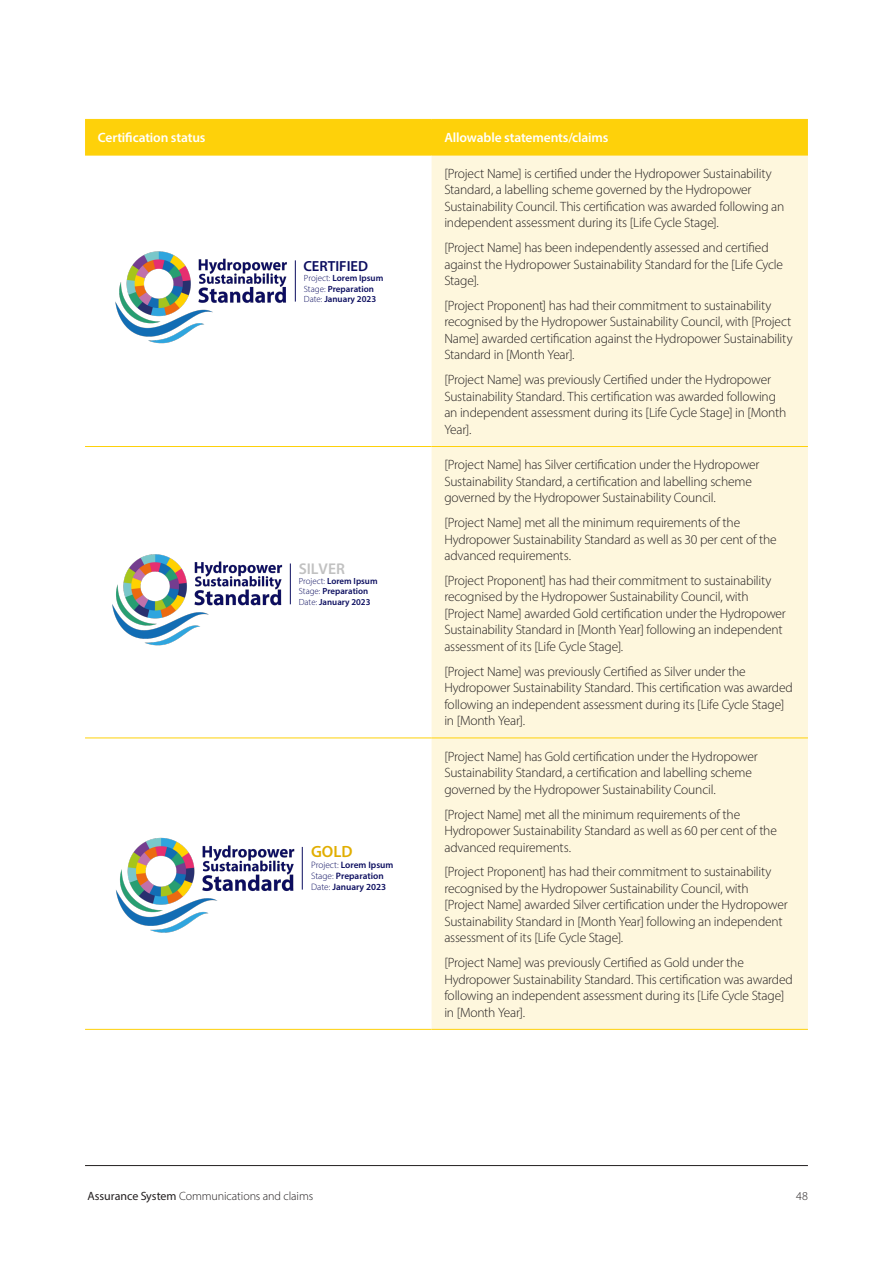
<style>
.page{position:relative;width:893px;height:1263px;background:#fff}
.page>*{position:absolute;margin:0;border:0;box-sizing:border-box;transform-origin:0 0}
.t1{font:600 16.35px "Myriad Pro";color:#e1ae00}
.t2{font:600 15.6px "Myriad Pro";color:#c1c1c1}
.t3{font:600 14.55px "Myriad Pro";color:#0b0d5f}
.Table_Body{font:300 13.5px/16.5px "Myriad Pro";letter-spacing:-.015em;color:#231f20}
.Table_Body-2{font:600 13.5px "Myriad Pro";letter-spacing:-.01em;color:#fff}
.Image_Caption{font:300 12px "Myriad Pro";letter-spacing:-.01em;color:#231f20}
.t4{font:600 9.3px/11.1px "Myriad Pro";color:#0b0d5f}
.t5{font:600 9px/10.6px "Myriad Pro";color:#0b0d5f}
.t6{font:600 8.85px/10.5px "Myriad Pro";color:#0b0d5f}
.s1{font-weight:300}
.s2{font-weight:400}
</style>
<div class="page">
<hr style="left:85px;top:1165px;width:723px;height:1px;background:#231f20">
<div style="left:85px;top:120px;width:723px;height:35px;background:#fed10a"></div>
<div style="left:432px;top:156px;width:376px;height:873px;background:#fef7dd"></div>
<hr style="left:85px;top:119px;width:347px;height:1px;background:#fed10a">
<hr style="left:432px;top:119px;width:376px;height:1px;background:#fed10a">
<hr style="left:85px;top:155px;width:347px;height:1px;background:#fed10a">
<hr style="left:432px;top:155px;width:376px;height:1px;background:#fed10a">
<hr style="left:85px;top:446px;width:347px;height:1px;background:#fed10a">
<hr style="left:432px;top:446px;width:376px;height:1px;background:#fed10a">
<hr style="left:85px;top:737px;width:347px;height:1px;background:#fed10a">
<hr style="left:432px;top:737px;width:376px;height:1px;background:#fed10a">
<hr style="left:85px;top:1029px;width:347px;height:1px;background:#fed10a">
<hr style="left:432px;top:1029px;width:376px;height:1px;background:#fed10a">
<img style="left:112px;top:554px;width:179px;height:92px">
<hr style="left:290px;top:563px;width:1px;height:41px;background:#0b0d5f">
<img style="left:115px;top:251px;width:180px;height:93px">
<hr style="left:295px;top:260px;width:1px;height:42px;background:#0b0d5f">
<img style="left:116px;top:837px;width:187px;height:96px">
<hr style="left:302px;top:847px;width:1px;height:42px;background:#0b0d5f">
<p class="Table_Body-2" style="left:98px;top:129px;width:109px">Certification status</p>
<p class="Table_Body-2" style="left:444px;top:129px;width:166px">Allowable statements/claims</p>
<p class="Table_Body" style="left:444px;top:165px;width:342px">[Project Name] is certified under the Hydropower Sustainability Standard, a labelling scheme governed by the Hydropower Sustainability Council. This certification was awarded following an independent assessment during its [Life Cycle Stage].</p>
<p class="Table_Body" style="left:444px;top:239px;width:340px">[Project Name] has been independently assessed and certified against the Hydropower Sustainability Standard for the [Life Cycle<br>Stage].</p>
<p class="Table_Body" style="left:444px;top:297px;width:350px">[Project Proponent] has had their commitment to sustainability recognised by the Hydropower Sustainability Council, with [Project Name] awarded certification against the Hydropower Sustainability Standard in [Month Year].</p>
<p class="Table_Body" style="left:444px;top:371px;width:343px">[Project Name] was previously Certified under the Hydropower Sustainability Standard. This certification was awarded following an independent assessment during its [Life Cycle Stage] in [Month Year].</p>
<p class="Table_Body" style="left:444px;top:456px;width:317px">[Project Name] has Silver certification under the Hydropower<br>Sustainability Standard, a certification and labelling scheme governed by the Hydropower Sustainability Council.</p>
<p class="Table_Body" style="left:444px;top:514px;width:334px">[Project Name] met all the minimum requirements of the<br>Hydropower Sustainability Standard as well as 30 per cent of the advanced requirements.</p>
<p class="Table_Body" style="left:444px;top:572px;width:343px">[Project Proponent] has had their commitment to sustainability recognised by the Hydropower Sustainability Council, with [Project Name] awarded Gold certification under the Hydropower Sustainability Standard in [Month Year] following an independent assessment of its [Life Cycle Stage].</p>
<p class="Table_Body" style="left:444px;top:663px;width:350px">[Project Name] was previously Certified as Silver under the Hydropower Sustainability Standard. This certification was awarded following an independent assessment during its [Life Cycle Stage] in [Month Year].</p>
<p class="Table_Body" style="left:444px;top:748px;width:315px">[Project Name] has Gold certification under the Hydropower<br>Sustainability Standard, a certification and labelling scheme governed by the Hydropower Sustainability Council.</p>
<p class="Table_Body" style="left:444px;top:806px;width:334px">[Project Name] met all the minimum requirements of the<br>Hydropower Sustainability Standard as well as 60 per cent of the advanced requirements.</p>
<p class="Table_Body" style="left:444px;top:863px;width:345px">[Project Proponent] has had their commitment to sustainability recognised by the Hydropower Sustainability Council, with [Project Name] awarded Silver certification under the Hydropower Sustainability Standard in [Month Year] following an independent assessment of its [Life Cycle Stage].</p>
<p class="Table_Body" style="left:444px;top:954px;width:350px">[Project Name] was previously Certified as Gold under the Hydropower Sustainability Standard. This certification was awarded following an independent assessment during its [Life Cycle Stage] in [Month Year].</p>
<p class="t3" style="left:303px;top:256px;width:66px">CERTIFIED</p>
<p class="t5" style="left:304px;top:272px;width:81px"><span class="s1">Project:</span> Lorem Ipsum<br><span class="s1">Stage:</span> Preparation<br><span class="s1">Date:</span> January 2023</p>
<p class="t2" style="left:299px;top:559px;width:48px">SILVER</p>
<p class="t6" style="left:299px;top:575px;width:80px"><span class="s1">Project:</span> Lorem Ipsum<br><span class="s1">Stage:</span> Preparation<br><span class="s1">Date:</span> January 2023</p>
<p class="t1" style="left:311px;top:841px;width:43px">GOLD</p>
<p class="t4" style="left:311px;top:859px;width:84px"><span class="s1">Project:</span> Lorem Ipsum<br><span class="s1">Stage:</span> Preparation<br><span class="s1">Date:</span> January 2023</p>
<p class="Image_Caption" style="left:87px;top:1189px;width:227px"><span class="s2">Assurance System</span> Communications and claims</p>
<p class="Image_Caption" style="left:796px;top:1189px;width:13px">48</p>
</div>
